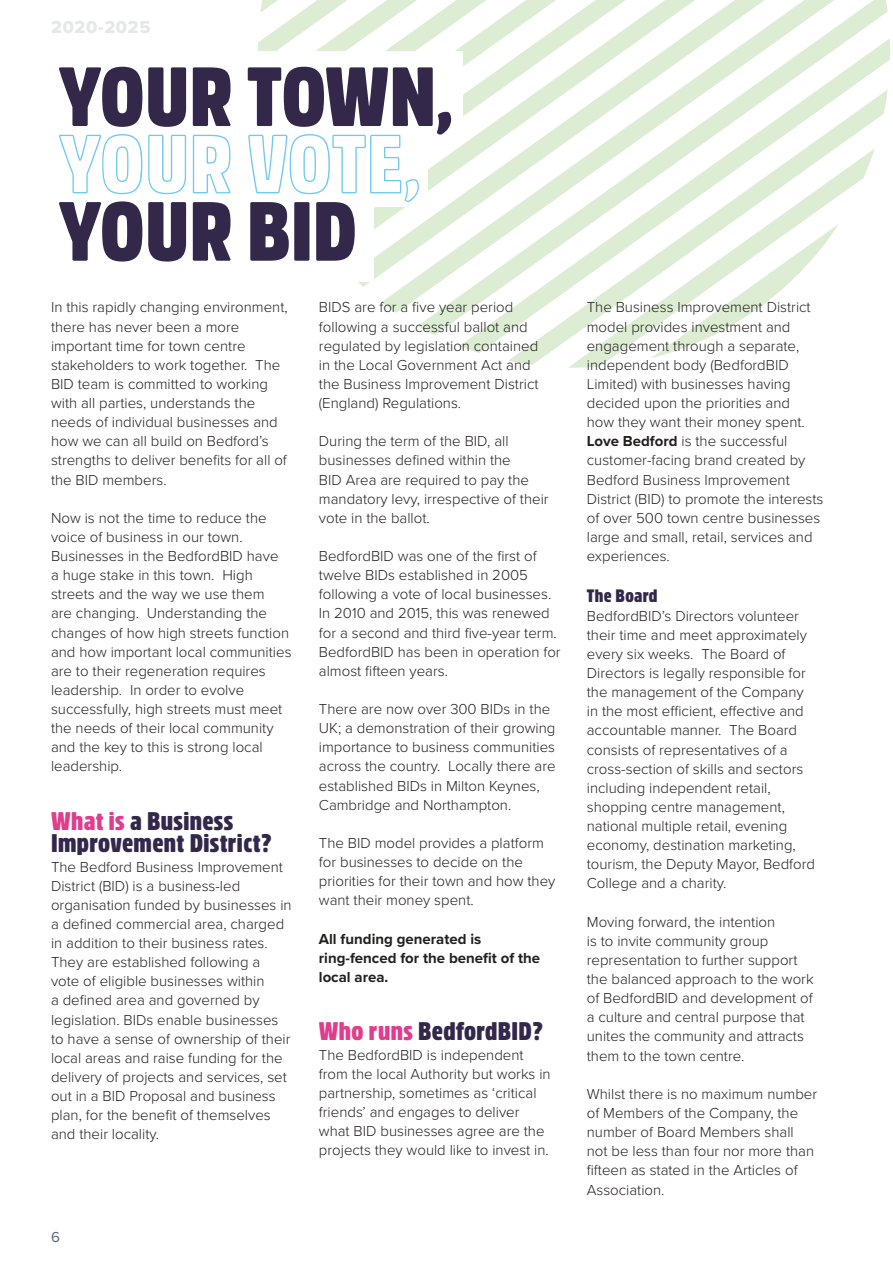
<style>
.page{position:relative;width:893px;height:1263px;background:#fff}
.page>*{position:absolute;margin:0;border:0;box-sizing:border-box;transform-origin:0 0}
.t1{font:900 83.7px "Rockeby Cd";color:#33274a}
.t2{font:83.7px "Rockeby Cd Ot";letter-spacing:-.005em;color:#6fc9f1}
.t3{font:900 25.5px/22.5px "Rockeby Cd";letter-spacing:.015em;color:#33274a}
.t4{font:18px "Proxima Nova Extrabld";letter-spacing:.04em;color:#e5e7eb}
.t5{font:900 18px "Rockeby Cd";letter-spacing:.02em;color:#33274a}
.t6{font:300 15px/19px "Proxima Nova";color:#241f1f}
.t7{font:700 15px/19.2px "Proxima Nova";color:#241f1f}
.t8{font:15px "Proxima Nova";color:#506b76}
.s1{color:#df3e8d}
.s2{font-weight:700}
</style>
<div class="page">
<hr style="left:892px;top:0;width:1px;height:729px;background:#e5e7eb">
<svg style="left:417px;top:0;width:471px;height:335px"></svg>
<svg style="left:358px;top:0;width:507px;height:287px"></svg>
<svg style="left:508px;top:90px;width:380px;height:275px"></svg>
<svg style="left:568px;top:148px;width:307px;height:220px"></svg>
<svg style="left:373px;top:0;width:474px;height:258px"></svg>
<svg style="left:651px;top:224px;width:188px;height:134px"></svg>
<svg style="left:373px;top:0;width:451px;height:225px"></svg>
<svg style="left:283px;top:0;width:515px;height:190px"></svg>
<div style="left:239px;top:51px;width:223px;height:92px;background:#fff"></div>
<div style="left:243px;top:115px;width:184px;height:92px;background:#fff"></div>
<div style="left:255px;top:189px;width:118px;height:92px;background:#fff"></div>
<p class="t4" style="left:51px;top:17px;width:101px">2020-2025</p>
<h1 class="t1" style="left:58px;top:46px;width:397px">YOUR TOWN,</h1>
<h1 class="t2" style="left:58px;top:113px;width:365px">YOUR VOTE,</h1>
<h1 class="t1" style="left:58px;top:180px;width:301px">YOUR BID</h1>
<p class="t6" style="left:51px;top:298px;width:238px">In this rapidly changing environment, there has never been a more important time for town centre stakeholders to work together. The<br>BID team is committed to working with all parties, understands the needs of individual businesses and how we can all build on Bedford’s strengths to deliver benefits for all of the BID members.</p>
<p class="t6" style="left:51px;top:508px;width:242px">Now is not the time to reduce the voice of business in our town.<br>Businesses in the BedfordBID have<br>a huge stake in this town. High streets and the way we use them<br>are changing. Understanding the changes of how high streets function and how important local communities are to their regeneration requires leadership. In order to evolve successfully, high streets must meet the needs of their local community and the key to this is strong local leadership.</p>
<h2 class="t3" style="left:51px;top:813px;width:222px"><span class="s1">What is</span> a Business<br>Improvement District?</h2>
<p class="t6" style="left:51px;top:857px;width:242px">The Bedford Business Improvement District (BID) is a business-led organisation funded by businesses in a defined commercial area, charged in addition to their business rates.<br>They are established following a vote of eligible businesses within<br>a defined area and governed by legislation. BIDs enable businesses to have a sense of ownership of their local areas and raise funding for the delivery of projects and services, set out in a BID Proposal and business plan, for the benefit of themselves and their locality.</p>
<p class="t6" style="left:319px;top:298px;width:221px">BIDS are for a five year period following a successful ballot and regulated by legislation contained in the Local Government Act and the Business Improvement District (England) Regulations.</p>
<p class="t6" style="left:319px;top:432px;width:231px">During the term of the BID, all businesses defined within the<br>BID Area are required to pay the mandatory levy, irrespective of their vote in the ballot.</p>
<p class="t6" style="left:319px;top:547px;width:243px">BedfordBID was one of the first of twelve BIDs established in 2005 following a vote of local businesses.<br>In 2010 and 2015, this was renewed for a second and third five-year term.<br>BedfordBID has been in operation for almost fifteen years.</p>
<p class="t6" style="left:319px;top:700px;width:238px">There are now over 300 BIDs in the UK; a demonstration of their growing importance to business communities across the country. Locally there are established BIDs in Milton Keynes, Cambridge and Northampton.</p>
<p class="t6" style="left:319px;top:834px;width:238px">The BID model provides a platform for businesses to decide on the priorities for their town and how they want their money spent.</p>
<p class="t7" style="left:319px;top:929px;width:223px">All funding generated is ring-fenced for the benefit of the local area.</p>
<h2 class="t3" style="left:319px;top:1023px;width:226px"><span class="s1">Who runs</span> BedfordBID?</h2>
<p class="t6" style="left:319px;top:1045px;width:233px">The BedfordBID is independent from the local Authority but works in partnership, sometimes as ‘critical friends’ and engages to deliver what BID businesses agree are the projects they would like to invest in.</p>
<p class="t8" style="left:51px;top:1228px;width:10px">6</p>
<p class="t6" style="left:587px;top:298px;width:238px">The Business Improvement District model provides investment and engagement through a separate, independent body (BedfordBID<br>Limited) with businesses having decided upon the priorities and<br>how they want their money spent.<br><span class="s2">Love Bedford</span> is the successful customer-facing brand created by<br>Bedford Business Improvement<br>District (BID) to promote the interests of over 500 town centre businesses large and small, retail, services and experiences.</p>
<p class="t5" style="left:587px;top:584px;width:72px">The Board</p>
<p class="t6" style="left:587px;top:606px;width:230px">BedfordBID’s Directors volunteer their time and meet approximately every six weeks. The Board of<br>Directors is legally responsible for the management of the Company in the most efficient, effective and accountable manner. The Board consists of representatives of a cross-section of skills and sectors including independent retail, shopping centre management, national multiple retail, evening economy, destination marketing, tourism, the Deputy Mayor, Bedford<br>College and a charity.</p>
<p class="t6" style="left:587px;top:912px;width:228px">Moving forward, the intention<br>is to invite community group representation to further support the balanced approach to the work of BedfordBID and development of a culture and central purpose that unites the community and attracts them to the town centre.</p>
<p class="t6" style="left:587px;top:1084px;width:232px">Whilst there is no maximum number of Members of the Company, the number of Board Members shall not be less than four nor more than fifteen as stated in the Articles of<br>Association.</p>
</div>
